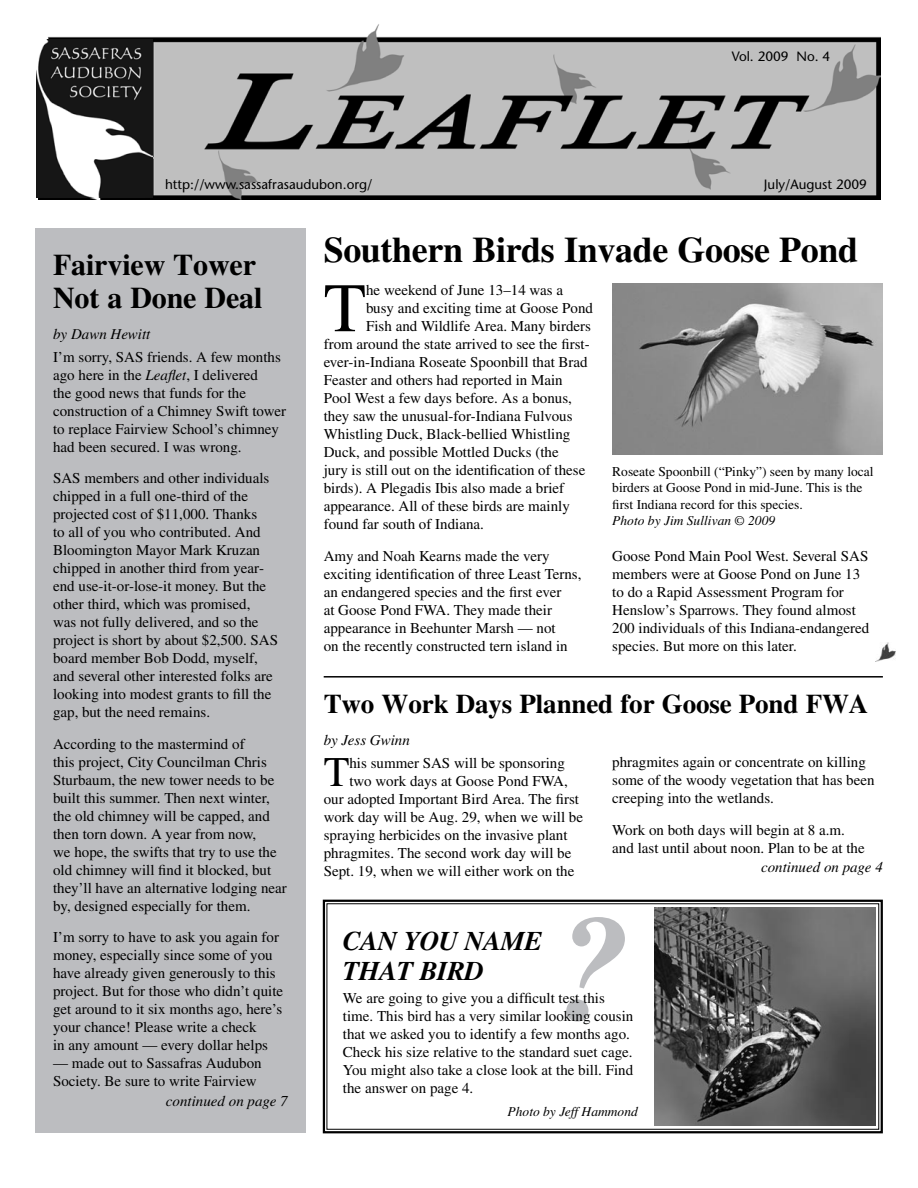
<style>
.page{position:relative;width:918px;height:1188px;background:#fff}
.page>*{position:absolute;margin:0;border:0;box-sizing:border-box;transform-origin:0 0}
.t1{font:italic 700 150px "Times";color:#bcbdc0}
.t2{font:69.45px "Times";color:#000}
.t3{font:42.15px "Times";color:#000}
.t4{font:700 36px "Times";letter-spacing:-.01em;color:#000}
.t5{font:700 30px/33px "Times";letter-spacing:-.005em;color:#000}
.t6{font:700 27px "Times";letter-spacing:-.005em;color:#000}
.t7{font:italic 700 27px/30px "Times";letter-spacing:-.02em;color:#000}
.t8{font:15px/18px "Times";color:#000}
.t9{font:italic 15px "Times";color:#000}
.t10{font:13.5px/16.5px "Times";color:#000}
.t11{font:13.5px "Stone Sans";color:#000}
.t12{font:italic 13.5px "Times";color:#000}
.s1{font-style:italic}
</style>
<div class="page">
<div style="left:35px;top:229px;width:271px;height:904px;background:#bcbdc0"></div>
<svg style="left:322px;top:899px;width:561px;height:235px"></svg>
<div style="left:327px;top:903px;width:552px;height:227px;border:1px solid #000"></div>
<img style="left:38px;top:24px;width:842px;height:176px">
<img style="left:37px;top:39px;width:115px;height:159px">
<img style="left:876px;top:643px;width:19px;height:18px">
<img style="left:655px;top:908px;width:220px;height:218px">
<img style="left:612px;top:284px;width:271px;height:170px">
<hr style="left:324px;top:676px;width:559px;height:2px;background:#000">
<p class="t11" style="left:732px;top:49px;width:100px">Vol. 2009 No. 4</p>
<p class="t11" style="left:165px;top:177px;width:209px">http://www.sassafrasaudubon.org/</p>
<p class="t11" style="left:764px;top:177px;width:105px">July/August 2009</p>
<h3 class="t5" style="left:53px;top:248px;width:211px">Fairview Tower<br>Not a Done Deal</h3>
<p class="t9" style="left:53px;top:326px;width:99px">by Dawn Hewitt</p>
<p class="t8" style="left:53px;top:348px;width:235px">I’m sorry, SAS friends. A few months ago here in the <span class="s1">Leaflet</span>, I delivered<br>the good news that funds for the construction of a Chimney Swift tower to replace Fairview School’s chimney had been secured. I was wrong.</p>
<p class="t8" style="left:53px;top:469px;width:226px">SAS members and other individuals chipped in a full one-third of the projected cost of $11 ,000. Thanks<br>to all of you who contributed. And Bloomington Mayor Mark Kruzan chipped in another third from year&shy;end use-it-or-lose-it money. But the other third, which was promised,<br>was not fully delivered, and so the project is short by about $2,500. SAS board member Bob Dodd, myself, and several other interested folks are looking into modest grants to fill the gap, but the need remains.</p>
<p class="t8" style="left:53px;top:735px;width:235px">According to the mastermind of<br>this project, City Councilman Chris Sturbaum, the new tower needs to be built this summer. Then next winter, the old chimney will be capped, and then torn down. A year from now,<br>we hope, the swifts that try to use the old chimney will find it blocked, but they’ll have an alternative lodging near by, designed especially for them.</p>
<p class="t8" style="left:53px;top:928px;width:232px">I’m sorry to have to ask you again for money, especially since some of you have already given generously to this project. But for those who didn’t quite get around to it six months ago, here’s your chance! Please write a check<br>in any amount — every dollar helps</p>
<p class="t8" style="left:53px;top:1054px;width:210px">— made out to Sassafras Audubon<br>Society. Be sure to write Fairview</p>
<p class="t9" style="left:166px;top:1093px;width:123px">continued on page 7</p>
<h3 class="t4" style="left:324px;top:228px;width:536px">Southern Birds Invade Goose Pond</h3>
<h2 class="t2" style="left:324px;top:269px;width:44px">T</h2>
<p class="t8" style="left:366px;top:281px;width:199px">he weekend of June 1 3–1 4 was a</p>
<p class="t8" style="left:366px;top:299px;width:228px">busy and exciting time at Goose Pond</p>
<p class="t8" style="left:366px;top:317px;width:226px">Fish and Wildlife Area. Many birders</p>
<p class="t8" style="left:324px;top:335px;width:268px">from around the state arrived to see the first-</p>
<p class="t8" style="left:324px;top:353px;width:266px">ever-in-Indiana Roseate Spoonbill that Brad</p>
<p class="t8" style="left:324px;top:371px;width:241px">Feaster and others had reported in Main</p>
<p class="t8" style="left:324px;top:389px;width:250px">Pool West a few days before. As a bonus,</p>
<p class="t8" style="left:324px;top:407px;width:250px">they saw the unusual-for-Indiana Fulvous</p>
<p class="t8" style="left:324px;top:425px;width:248px">Whistling Duck, Black-bellied Whistling</p>
<p class="t8" style="left:324px;top:443px;width:236px">Duck, and possible Mottled Ducks (the</p>
<p class="t8" style="left:324px;top:461px;width:263px">jury is still out on the identification of these</p>
<p class="t8" style="left:324px;top:479px;width:242px">birds). A Plegadis Ibis also made a brief</p>
<p class="t8" style="left:324px;top:497px;width:248px">appearance. All of these birds are mainly</p>
<p class="t8" style="left:324px;top:515px;width:162px">found far south of Indiana.</p>
<p class="t8" style="left:324px;top:547px;width:259px">Amy and Noah Kearns made the very exciting identification of three Least Terns, an endangered species and the first ever<br>at Goose Pond FWA. They made their appearance in Beehunter Marsh — not<br>on the recently constructed tern island in</p>
<p class="t10" style="left:612px;top:463px;width:263px">Roseate Spoonbill (“Pinky”) seen by many local birders at Goose Pond in mid-June. This is the first Indiana record for this species.</p>
<p class="t12" style="left:612px;top:513px;width:164px">Photo by Jim Sullivan © 2009</p>
<p class="t8" style="left:612px;top:547px;width:259px">Goose Pond Main Pool West. Several SAS members were at Goose Pond on June 1 3 to do a Rapid Assessment Program for Henslow’s Sparrows. They found almost 200 individuals of this Indiana-endangered species. But more on this later.</p>
<h3 class="t6" style="left:324px;top:688px;width:546px">Two Work Days Planned for Goose Pond FWA</h3>
<p class="t9" style="left:324px;top:732px;width:88px">by Jess Gwinn</p>
<h3 class="t3" style="left:324px;top:748px;width:27px">T</h3>
<p class="t8" style="left:349px;top:754px;width:217px">his summer SAS will be sponsoring</p>
<p class="t8" style="left:349px;top:772px;width:220px">two work days at Goose Pond FWA,</p>
<p class="t8" style="left:324px;top:790px;width:257px">our adopted Important Bird Area. The first</p>
<p class="t8" style="left:324px;top:808px;width:261px">work day will be Aug. 29, when we will be</p>
<p class="t8" style="left:324px;top:826px;width:245px">spraying herbicides on the invasive plant</p>
<p class="t8" style="left:324px;top:844px;width:249px">phragmites. The second work day will be</p>
<p class="t8" style="left:324px;top:862px;width:252px">Sept. 1 9, when we will either work on the</p>
<p class="t8" style="left:612px;top:753px;width:264px">phragmites again or concentrate on killing some of the woody vegetation that has been creeping into the wetlands.</p>
<p class="t8" style="left:612px;top:821px;width:254px">Work on both days will begin at 8 a.m. and last until about noon. Plan to be at the</p>
<p class="t9" style="left:761px;top:859px;width:123px">continued on page 4</p>
<h1 class="t1" style="left:554px;top:882px;width:76px">?</h1>
<h3 class="t7" style="left:343px;top:926px;width:201px">CAN YOU NAME<br>THAT BIRD</h3>
<p class="t8" style="left:343px;top:989px;width:292px">We are going to give you a difficult test this time. This bird has a very similar looking cousin that we asked you to identify a few months ago.<br>Check his size relative to the standard suet cage.<br>You might also take a close look at the bill. Find the answer on page 4.</p>
<p class="t12" style="left:508px;top:1105px;width:132px">Photo by Jeff Hammond</p>
</div>
